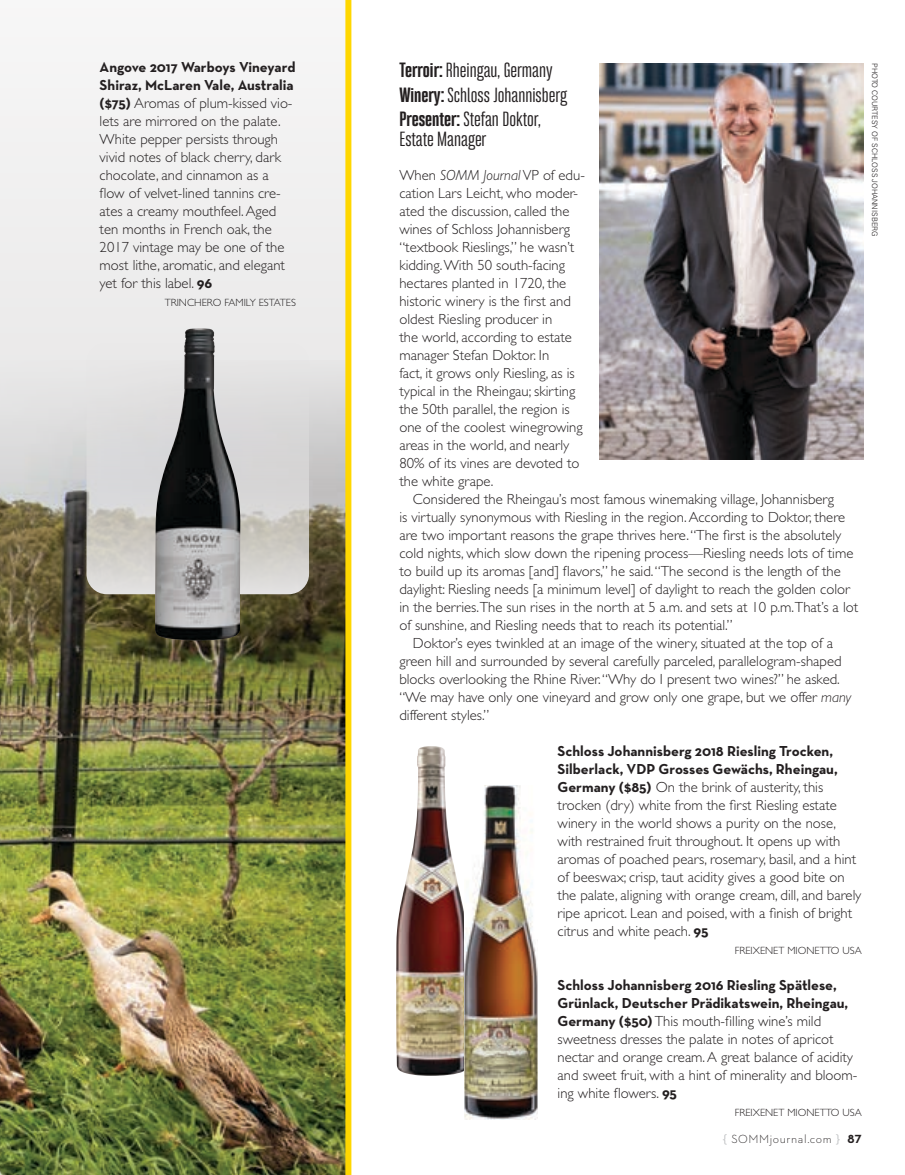
<style>
.page{position:relative;width:905px;height:1175px;background:#fff}
.page>*{position:absolute;margin:0;border:0;box-sizing:border-box;transform-origin:0 0}
.t1{font:18px/24.3px "Bw Stretch";color:#231f20}
.t2{font:300 14.7px/18px "Gill Sans Std";color:#231f20}
.t3{font:700 14.7px/18px "Neutra Text";color:#231f20}
.t4{font:300 12px "Neutra Text";letter-spacing:.05em;color:#231f20}
.t5{font:300 10.5px "Gill Sans Std";color:#231f20}
.t6{font:300 7.5px "Univers LT Std";color:#231f20}
.s1{font-family:"Neutra Text";font-weight:700}
.s2{font-weight:900}
.s3{font-style:italic}
.s4{font-weight:400;color:#bcbec0}
.s5{font-family:"Neutra Text Bold Alt";font-weight:400}
</style>
<div class="page">
<div style="left:0;top:0;width:349px;height:1174px;background:#f1f0f0"></div>
<img style="left:0;top:362px;width:345px;height:812px">
<svg style="left:86px;top:342px;width:223px;height:252px;fill:#d9d8da"></svg>
<img style="left:155px;top:328px;width:85px;height:313px">
<img style="left:599px;top:63px;width:264px;height:396px">
<img style="left:396px;top:746px;width:68px;height:329px">
<img style="left:464px;top:785px;width:73px;height:334px">
<div style="left:345px;top:0;width:6px;height:1174px;background:#ffd700"></div>
<p class="t3" style="left:100px;top:58px;width:197px">Angove 2017 Warboys Vineyard<br>Shiraz, McLaren Vale, Australia</p>
<p class="t2" style="left:100px;top:94px;width:194px"><span class="s1">($75)</span> Aromas of plum-kissed vio&shy;lets are mirrored on the palate.<br>White pepper persists through vivid notes of black cherry, dark chocolate, and cinnamon as a flow of velvet-lined tannins cre&shy;ates a creamy mouthfeel. Aged ten months in French oak, the<br>2017 vintage may be one of the most lithe, aromatic, and elegant yet for this label. <span class="s1">96</span></p>
<p class="t5" style="left:165px;top:297px;width:133px">TRINCHERO FAMILY ESTATES</p>
<p class="t1" style="left:399px;top:59px;width:169px"><span class="s2">Terroir:</span> Rheingau, Germany<br><span class="s2">Winery:</span> Schloss Johannisberg<br><span class="s2">Presenter:</span> Stefan Doktor,</p>
<p class="t1" style="left:399px;top:127px;width:88px">Estate Manager</p>
<p class="t2" style="left:399px;top:166px;width:187px">When <span class="s3">SOMM Journal</span> VP of edu&shy;cation Lars Leicht, who moder&shy;ated the discussion, called the wines of Schloss Johannisberg “textbook Rieslings,” he wasn’t kidding. With 50 south-facing hectares planted in 1720, the historic winery is the first and oldest Riesling producer in<br>the world, according to estate manager Stefan Doktor. In<br>fact, it grows only Riesling, as is typical in the Rheingau; skirting the 50th parallel, the region is one of the coolest winegrowing areas in the world, and nearly<br>80% of its vines are devoted to the white grape.</p>
<p class="t2" style="left:413px;top:490px;width:422px">Considered the Rheingau’s most famous winemaking village, Johannisberg</p>
<p class="t2" style="left:399px;top:508px;width:447px">is virtually synonymous with Riesling in the region. According to Doktor, there</p>
<p class="t2" style="left:399px;top:526px;width:443px">are two important reasons the grape thrives here. “The first is the absolutely</p>
<p class="t2" style="left:399px;top:544px;width:455px">cold nights, which slow down the ripening process—Riesling needs lots of time</p>
<p class="t2" style="left:399px;top:562px;width:443px">to build up its aromas [and] flavors,” he said. “The second is the length of the</p>
<p class="t2" style="left:399px;top:580px;width:452px">daylight: Riesling needs [a minimum level] of daylight to reach the golden color</p>
<p class="t2" style="left:399px;top:598px;width:460px">in the berries.The sun rises in the north at 5 a.m. and sets at 10 p.m.That’s a lot</p>
<p class="t2" style="left:399px;top:616px;width:334px">of sunshine, and Riesling needs that to reach its potential.”</p>
<p class="t2" style="left:413px;top:634px;width:421px">Doktor’s eyes twinkled at an image of the winery, situated at the top of a</p>
<p class="t2" style="left:399px;top:652px;width:443px">green hill and surrounded by several carefully parceled, parallelogram-shaped</p>
<p class="t2" style="left:399px;top:670px;width:442px">blocks overlooking the Rhine River. “Why do I present two wines?” he asked.</p>
<p class="t2" style="left:399px;top:688px;width:453px">“We may have only one vineyard and grow only one grape, but we offer <span class="s3">many</span></p>
<p class="t2" style="left:399px;top:706px;width:91px">different styles.”</p>
<p class="t3" style="left:557px;top:741px;width:281px">Schloss Johannisberg 2018 Riesling Trocken,<br>Silberlack, VDP Grosses Gewächs, Rheingau,</p>
<p class="t2" style="left:557px;top:778px;width:305px"><span class="s1">Germany ($85)</span> On the brink of austerity, this trocken (dry) white from the first Riesling estate winery in the world shows a purity on the nose, with restrained fruit throughout. It opens up with aromas of poached pears, rosemary, basil, and a hint of beeswax; crisp, taut acidity gives a good bite on the palate, aligning with orange cream, dill, and barely ripe apricot. Lean and poised, with a finish of bright citrus and white peach. <span class="s1">95</span></p>
<p class="t5" style="left:734px;top:945px;width:128px">FREIXENET MIONETTO USA</p>
<p class="t3" style="left:557px;top:976px;width:292px">Schloss Johannisberg 2016 Riesling Spätlese,<br>Grünlack, Deutscher Prädikatswein, Rheingau,</p>
<p class="t2" style="left:557px;top:1012px;width:301px"><span class="s1">Germany ($50)</span> This mouth-filling wine’s mild sweetness dresses the palate in notes of apricot nectar and orange cream. A great balance of acidity and sweet fruit, with a hint of minerality and bloom&shy;ing white flowers. <span class="s1">95</span></p>
<p class="t5" style="left:734px;top:1107px;width:128px">FREIXENET MIONETTO USA</p>
<p class="t4" style="left:722px;top:1131px;width:140px"><span class="s4">{</span> SOMMjournal.com <span class="s4">}</span> <span class="s5">87</span></p>
<p class="t6" style="left:879px;top:63px;width:175px;rotate:90deg">PHOTO COURTESY OF SCHLOSS JOHANNISBERG</p>
</div>
